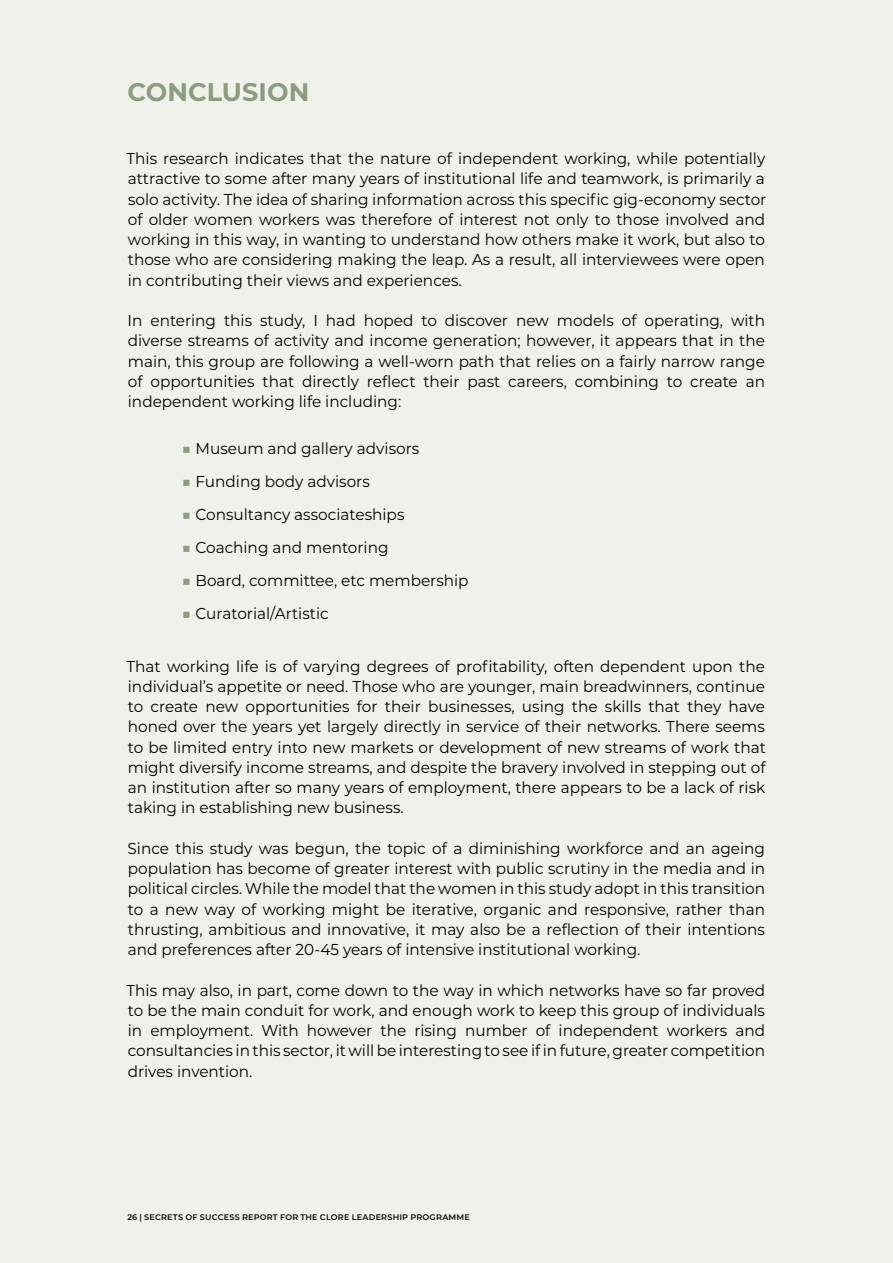
<style>
.page{position:relative;width:893px;height:1263px;background:#f1f1ec}
.page>*{position:absolute;margin:0;border:0;box-sizing:border-box;transform-origin:0 0}
.t1{font:700 25.5px "Montserrat";letter-spacing:.005em;color:#8c9c7f}
.t2{font:15.75px/20.2px "Montserrat";color:#000;text-align:justify}
.t3{font:600 8.1px "Montserrat";letter-spacing:.025em;color:#000}
.s1{color:#8c9c7f}
</style>
<div class="page">
<p class="t1" style="left:128px;top:73px;width:183px">CONCLUSION</p>
<p class="t2" style="left:126px;top:148px;width:641px">This research indicates that the nature of independent working, while potentially attractive to some after many years of institutional life and teamwork, is primarily a solo activity. The idea of sharing information across this specific gig-economy sector of older women workers was therefore of interest not only to those involved and working in this way, in wanting to understand how others make it work, but also to those who are considering making the leap. As a result, all interviewees were open in contributing their views and experiences.</p>
<p class="t2" style="left:128px;top:310px;width:639px">In entering this study, I had hoped to discover new models of operating, with diverse streams of activity and income generation; however, it appears that in the main, this group are following a well-worn path that relies on a fairly narrow range of opportunities that directly reflect their past careers, combining to create an independent working life including:</p>
<p class="t2" style="left:182px;top:437px;width:239px"><span class="s1">■</span> Museum and gallery advisors</p>
<p class="t2" style="left:182px;top:470px;width:189px"><span class="s1">■</span> Funding body advisors</p>
<p class="t2" style="left:182px;top:503px;width:224px"><span class="s1">■</span> Consultancy associateships</p>
<p class="t2" style="left:182px;top:536px;width:208px"><span class="s1">■</span> Coaching and mentoring</p>
<p class="t2" style="left:182px;top:569px;width:288px"><span class="s1">■</span> Board, committee, etc membership</p>
<p class="t2" style="left:182px;top:602px;width:148px"><span class="s1">■</span> Curatorial/Artistic</p>
<p class="t2" style="left:126px;top:655px;width:641px">That working life is of varying degrees of profitability, often dependent upon the individual’s appetite or need. Those who are younger, main breadwinners, continue to create new opportunities for their businesses, using the skills that they have honed over the years yet largely directly in service of their networks. There seems to be limited entry into new markets or development of new streams of work that might diversify income streams, and despite the bravery involved in stepping out of an institution after so many years of employment, there appears to be a lack of risk taking in establishing new business.</p>
<p class="t2" style="left:128px;top:837px;width:639px">Since this study was begun, the topic of a diminishing workforce and an ageing population has become of greater interest with public scrutiny in the media and in political circles. While the model that the women in this study adopt in this transition to a new way of working might be iterative, organic and responsive, rather than thrusting, ambitious and innovative, it may also be a reflection of their intentions and preferences after 20-45 years of intensive institutional working.</p>
<p class="t2" style="left:126px;top:979px;width:640px">This may also, in part, come down to the way in which networks have so far proved to be the main conduit for work, and enough work to keep this group of individuals in employment. With however the rising number of independent workers and consultancies in this sector, it will be interesting to see if in future, greater competition drives invention.</p>
<p class="t3" style="left:128px;top:1211px;width:344px">26 | SECRETS OF SUCCESS REPORT FOR THE CLORE LEADERSHIP PROGRAMME</p>
</div>
